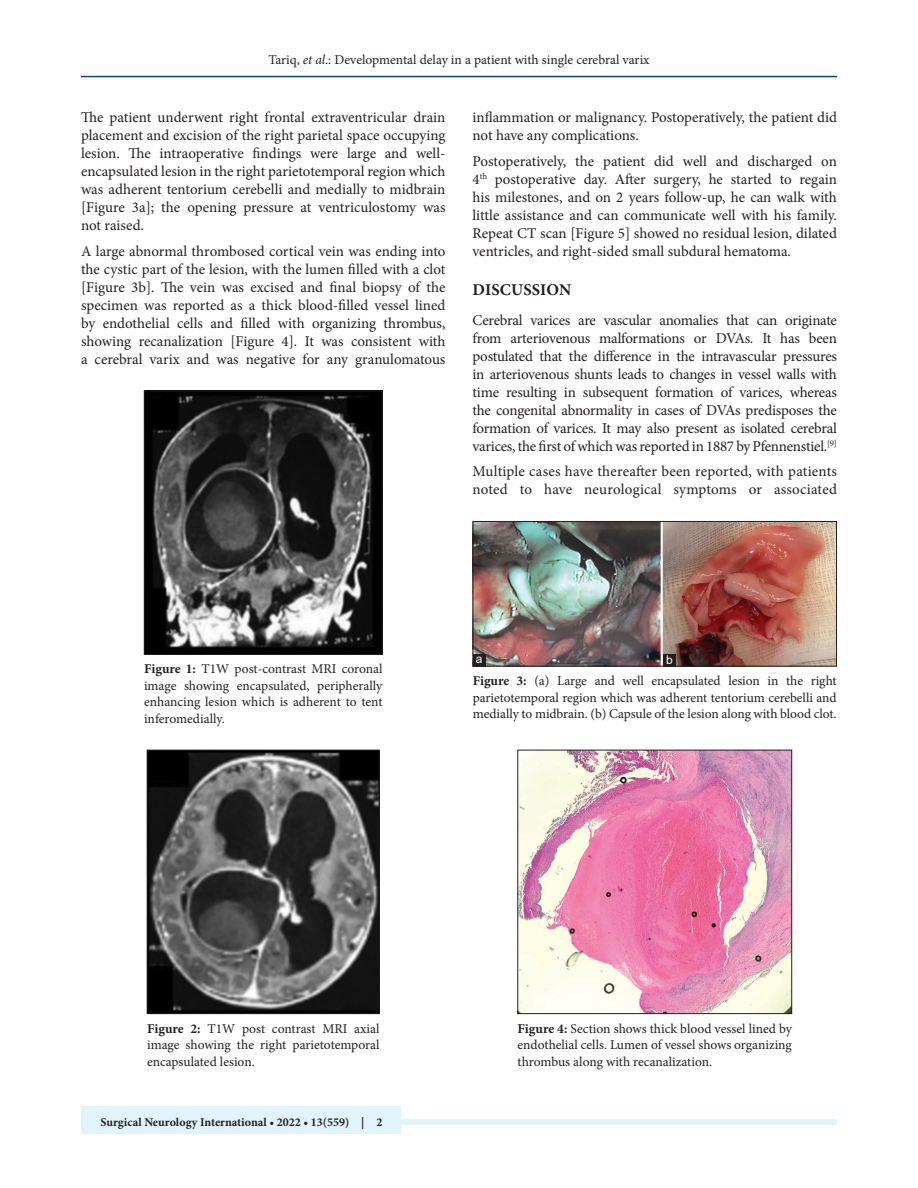
<style>
.page{position:relative;width:918px;height:1188px;background:#fff}
.page>*{position:absolute;margin:0;border:0;box-sizing:border-box;transform-origin:0 0}
.t1{font:700 16.5px "Minion Pro";letter-spacing:.01em;color:#231f20}
.TX{font:15px/18px "Minion Pro";color:#231f20;text-align:justify}
.FGC{font:13.5px/16.5px "Minion Pro";color:#231f20;text-align:justify}
.JF{font:700 12px "Minion Pro";color:#231f20}
.LABEL{font:12px "Arial";color:#fff}
.s1{font-style:italic}
.s2{font-weight:700}
</style>
<div class="page">
<hr style="left:81px;top:76px;width:756px;height:1px;background:#164077">
<div style="left:81px;top:1119px;width:756px;height:6px;background:#e1f4fc"></div>
<div style="left:81px;top:1106px;width:319px;height:28px;background:#e1f4fc"></div>
<img style="left:146px;top:393px;width:234px;height:260px">
<div style="left:144px;top:391px;width:238px;height:264px;border:1px solid #231f20"></div>
<img style="left:149px;top:752px;width:229px;height:260px">
<div style="left:147px;top:750px;width:233px;height:264px;border:1px solid #231f20"></div>
<img style="left:520px;top:752px;width:270px;height:260px">
<div style="left:518px;top:750px;width:274px;height:264px;border:1px solid #231f20"></div>
<img style="left:475px;top:523px;width:360px;height:141px">
<div style="left:473px;top:521px;width:364px;height:145px;border:1px solid #231f20"></div>
<div style="left:663px;top:654px;width:13px;height:12px;background:#231f20"></div>
<div style="left:473px;top:654px;width:13px;height:12px;background:#231f20"></div>
<p class="FGC" style="left:268px;top:51px;width:383px">Tariq, <span class="s1">et al</span>.: Developmental delay in a patient with single cerebral varix</p>
<p class="TX" style="left:81px;top:109px;width:366px">The patient underwent right frontal extraventricular drain placement and excision of the right parietal space occupying lesion. The intraoperative findings were large and well&shy;encapsulated lesion in the right parietotemporal region which was adherent tentorium cerebelli and medially to midbrain [Figure 3a]; the opening pressure at ventriculostomy was not raised.</p>
<p class="TX" style="left:81px;top:242px;width:366px">A large abnormal thrombosed cortical vein was ending into the cystic part of the lesion, with the lumen filled with a clot [Figure 3b]. The vein was excised and final biopsy of the specimen was reported as a thick blood-filled vessel lined by endothelial cells and filled with organizing thrombus, showing recanalization [Figure 4]. It was consistent with a cerebral varix and was negative for any granulomatous</p>
<p class="TX" style="left:472px;top:109px;width:366px">inflammation or malignancy. Postoperatively, the patient did not have any complications.</p>
<p class="TX" style="left:472px;top:152px;width:366px">Postoperatively, the patient did well and discharged on 4<sup>th</sup> postoperative day. After surgery, he started to regain his milestones, and on 2 years follow-up, he can walk with little assistance and can communicate well with his family.<br>Repeat CT scan [Figure 5] showed no residual lesion, dilated ventricles, and right-sided small subdural hematoma.</p>
<h1 class="t1" style="left:473px;top:278px;width:100px">DISCUSSION</h1>
<p class="TX" style="left:472px;top:311px;width:366px">Cerebral varices are vascular anomalies that can originate from arteriovenous malformations or DVAs. It has been postulated that the difference in the intravascular pressures in arteriovenous shunts leads to changes in vessel walls with time resulting in subsequent formation of varices, whereas the congenital abnormality in cases of DVAs predisposes the formation of varices. It may also present as isolated cerebral varices, the first of which was reported in 1887 by Pfennenstiel.<sup>[9]</sup></p>
<p class="TX" style="left:472px;top:463px;width:366px">Multiple cases have thereafter been reported, with patients noted to have neurological symptoms or associated</p>
<p class="FGC" style="left:144px;top:661px;width:240px"><span class="s2">Figure 1:</span> T1W post-contrast MRI coronal image showing encapsulated, peripherally enhancing lesion which is adherent to tent inferomedially.</p>
<p class="LABEL" style="left:476px;top:651px;width:8px">a</p>
<p class="LABEL" style="left:666px;top:652px;width:8px">b</p>
<p class="FGC" style="left:473px;top:673px;width:365px"><span class="s2">Figure 3:</span> (a) Large and well encapsulated lesion in the right parietotemporal region which was adherent tentorium cerebelli and medially to midbrain. (b) Capsule of the lesion along with blood clot.</p>
<p class="FGC" style="left:147px;top:1020px;width:234px"><span class="s2">Figure 2:</span> T1W post contrast MRI axial image showing the right parietotemporal encapsulated lesion.</p>
<p class="FGC" style="left:518px;top:1020px;width:276px"><span class="s2">Figure 4:</span> Section shows thick blood vessel lined by endothelial cells. Lumen of vessel shows organizing thrombus along with recanalization.</p>
<p class="JF" style="left:100px;top:1113px;width:284px">Surgical Neurology International • 2022 • 13(559) | 2</p>
</div>
